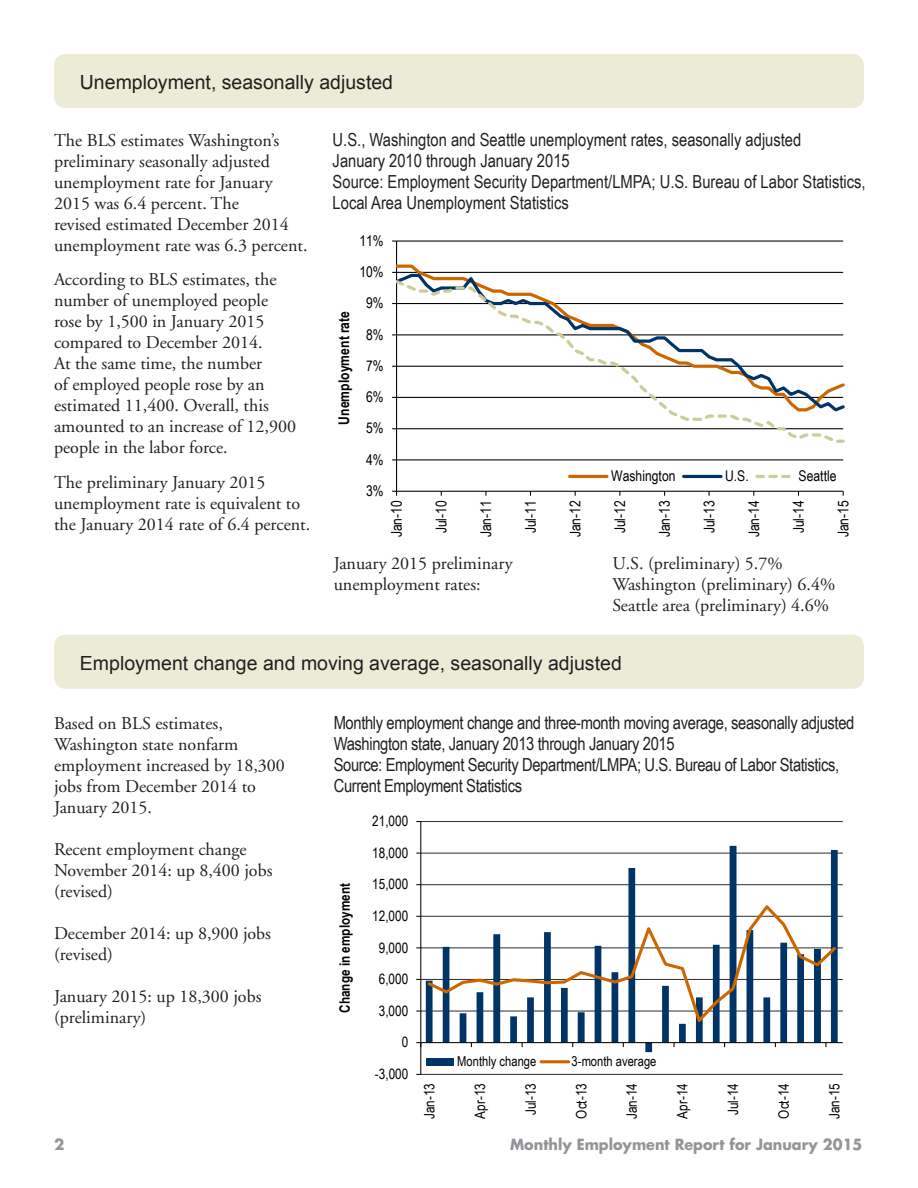
<style>
.page{position:relative;width:918px;height:1188px;background:#fff}
.page>*{position:absolute;margin:0;border:0;box-sizing:border-box;transform-origin:0 0}
.Section_Heading{font:19.5px "Arial";color:#231f20}
.Body_text{font:18px/21px "Adobe Garamond";color:#231f20}
.Body_copy{font:18px/21px "Adobe Garamond";color:#231f20}
.Figure_table_heading{font:18px/21px "Arial Narrow";letter-spacing:-.02em;color:#231f20}
.Figure_table_heading-2{font:18px/21px "Arial Narrow";color:#231f20}
.t1{font:700 15px "Futura";color:#939598;scale:.96 1}
.t2{font:700 15px "Futura";color:#939598}
.t3{font:14.85px "Arial Narrow";color:#000}
.t4{font:700 14.85px "Arial Narrow";letter-spacing:.005em;color:#000}
.t5{font:14.4px "Arial Narrow";color:#000}
.t6{font:700 14.4px "Arial Narrow";letter-spacing:.005em;color:#000}
.t7{font:13.65px "Arial Narrow";color:#000}
</style>
<div class="page">
<hr style="left:421px;top:1074px;width:422px;height:1px;background:#333">
<hr style="left:421px;top:1011px;width:422px;height:1px;background:#333">
<hr style="left:421px;top:979px;width:422px;height:1px;background:#333">
<hr style="left:421px;top:947px;width:422px;height:1px;background:#333">
<hr style="left:421px;top:916px;width:422px;height:1px;background:#333">
<hr style="left:421px;top:884px;width:422px;height:1px;background:#333">
<hr style="left:421px;top:853px;width:422px;height:1px;background:#333">
<hr style="left:421px;top:821px;width:422px;height:1px;background:#333">
<svg style="left:426px;top:846px;width:412px;height:206px"></svg>
<hr style="left:420px;top:822px;width:1px;height:252px;background:#000">
<hr style="left:421px;top:1042px;width:422px;height:1px;background:#000">
<svg style="left:416px;top:1042px;width:5px;height:5px"></svg>
<svg style="left:425px;top:902px;width:414px;height:125px"></svg>
<div style="left:427px;top:1058px;width:27px;height:7px;background:#036"></div>
<hr style="left:541px;top:1060px;width:28px;height:3px;background:#c60">
<hr style="left:397px;top:459px;width:446px;height:1px;background:#000">
<hr style="left:397px;top:241px;width:446px;height:1px;background:#000">
<hr style="left:396px;top:241px;width:1px;height:250px;background:#000">
<hr style="left:397px;top:491px;width:446px;height:1px;background:#000">
<svg style="left:397px;top:271px;width:447px;height:6px"></svg>
<svg style="left:397px;top:277px;width:447px;height:168px"></svg>
<hr style="left:570px;top:475px;width:37px;height:3px;background:#c60">
<hr style="left:684px;top:475px;width:37px;height:3px;background:#036">
<svg style="left:757px;top:475px;width:34px;height:3px"></svg>
<div style="left:54px;top:54px;width:810px;height:54px;background:#ebebd6;border-radius:12px"></div>
<div style="left:54px;top:635px;width:810px;height:54px;background:#ebebd6;border-radius:12px"></div>
<p class="Section_Heading" style="left:80px;top:69px;width:315px">Unemployment, seasonally adjusted</p>
<p class="Body_text" style="left:54px;top:130px;width:255px">The BLS estimates Washington’s preliminary seasonally adjusted unemployment rate for January<br>2015 was 6.4 percent. The<br>revised estimated December 2014 unemployment rate was 6.3 percent.</p>
<p class="Body_text" style="left:54px;top:269px;width:244px">According to BLS estimates, the number of unemployed people rose by 1,500 in January 2015 compared to December 2014.<br>At the same time, the number<br>of employed people rose by an estimated 11,400. Overall, this amounted to an increase of 12,900 people in the labor force.</p>
<p class="Body_text" style="left:54px;top:472px;width:258px">The preliminary January 2015 unemployment rate is equivalent to the January 2014 rate of 6.4 percent.</p>
<p class="Figure_table_heading-2" style="left:333px;top:128px;width:470px">U.S., Washington and Seattle unemployment rates, seasonally adjusted</p>
<p class="Figure_table_heading-2" style="left:333px;top:149px;width:239px">January 2010 through January 2015</p>
<p class="Figure_table_heading-2" style="left:333px;top:170px;width:535px">Source: Employment Security Department/LMPA; U.S. Bureau of Labor Statistics,<br>Local Area Unemployment Statistics</p>
<p class="t3" style="left:359px;top:230px;width:26px">11%</p>
<p class="t3" style="left:359px;top:261px;width:26px">10%</p>
<p class="t3" style="left:366px;top:292px;width:19px">9%</p>
<p class="t4" style="left:333px;top:425px;width:115px;rotate:-90deg">Unemployment rate</p>
<p class="t3" style="left:366px;top:324px;width:19px">8%</p>
<p class="t3" style="left:366px;top:355px;width:19px">7%</p>
<p class="t3" style="left:366px;top:386px;width:19px">6%</p>
<p class="t3" style="left:366px;top:417px;width:19px">5%</p>
<p class="t3" style="left:366px;top:449px;width:19px">4%</p>
<p class="t3" style="left:611px;top:465px;width:66px">Washington</p>
<p class="t3" style="left:725px;top:465px;width:25px">U.S.</p>
<p class="t3" style="left:799px;top:465px;width:39px">Seattle</p>
<p class="t3" style="left:366px;top:480px;width:19px">3%</p>
<p class="t3" style="left:386px;top:537px;width:39px;rotate:-90deg">Jan-10</p>
<p class="t3" style="left:430px;top:533px;width:35px;rotate:-90deg">Jul-10</p>
<p class="t3" style="left:475px;top:537px;width:39px;rotate:-90deg">Jan-11</p>
<p class="t3" style="left:520px;top:533px;width:35px;rotate:-90deg">Jul-11</p>
<p class="t3" style="left:564px;top:537px;width:39px;rotate:-90deg">Jan-12</p>
<p class="t3" style="left:609px;top:533px;width:35px;rotate:-90deg">Jul-12</p>
<p class="t3" style="left:654px;top:537px;width:39px;rotate:-90deg">Jan-13</p>
<p class="t3" style="left:698px;top:533px;width:35px;rotate:-90deg">Jul-13</p>
<p class="t3" style="left:743px;top:537px;width:39px;rotate:-90deg">Jan-14</p>
<p class="t3" style="left:788px;top:533px;width:35px;rotate:-90deg">Jul-14</p>
<p class="t3" style="left:832px;top:537px;width:39px;rotate:-90deg">Jan-15</p>
<p class="Body_text" style="left:334px;top:554px;width:180px">January 2015 preliminary unemployment rates:</p>
<p class="Body_text" style="left:612px;top:554px;width:172px">U.S. (preliminary) 5.7%</p>
<p class="Body_text" style="left:612px;top:575px;width:224px">Washington (preliminary) 6.4%</p>
<p class="Body_text" style="left:612px;top:596px;width:218px">Seattle area (preliminary) 4.6%</p>
<p class="Section_Heading" style="left:80px;top:650px;width:543px">Employment change and moving average, seasonally adjusted</p>
<p class="Body_copy" style="left:54px;top:713px;width:232px">Based on BLS estimates,<br>Washington state nonfarm employment increased by 18,300 jobs from December 2014 to<br>January 2015.</p>
<p class="Body_copy" style="left:54px;top:839px;width:194px">Recent employment change</p>
<p class="Body_copy" style="left:54px;top:860px;width:220px">November 2014: up 8,400 jobs</p>
<p class="Body_copy" style="left:54px;top:881px;width:60px">(revised)</p>
<p class="Body_copy" style="left:54px;top:923px;width:219px">December 2014: up 8,900 jobs</p>
<p class="Body_copy" style="left:54px;top:944px;width:60px">(revised)</p>
<p class="Body_copy" style="left:54px;top:986px;width:209px">January 2015: up 18,300 jobs</p>
<p class="Body_copy" style="left:54px;top:1007px;width:94px">(preliminary)</p>
<p class="Figure_table_heading" style="left:334px;top:712px;width:522px">Monthly employment change and three-month moving average, seasonally adjusted</p>
<p class="Figure_table_heading" style="left:334px;top:733px;width:342px">Washington state, January 2013 through January 2015</p>
<p class="Figure_table_heading" style="left:334px;top:754px;width:507px">Source: Employment Security Department/LMPA; U.S. Bureau of Labor Statistics,<br>Current Employment Statistics</p>
<p class="t5" style="left:372px;top:811px;width:38px">21,000</p>
<p class="t6" style="left:334px;top:1013px;width:131px;rotate:-90deg">Change in employment</p>
<p class="t5" style="left:372px;top:842px;width:38px">18,000</p>
<p class="t5" style="left:372px;top:874px;width:38px">15,000</p>
<p class="t5" style="left:372px;top:905px;width:38px">12,000</p>
<p class="t5" style="left:379px;top:937px;width:31px">9,000</p>
<p class="t5" style="left:379px;top:969px;width:31px">6,000</p>
<p class="t5" style="left:379px;top:1000px;width:31px">3,000</p>
<p class="t5" style="left:402px;top:1032px;width:8px">0</p>
<p class="t5" style="left:375px;top:1063px;width:35px">-3,000</p>
<p class="t7" style="left:457px;top:1051px;width:81px">Monthly change</p>
<p class="t7" style="left:572px;top:1051px;width:86px">3-month average</p>
<p class="t5" style="left:419px;top:1119px;width:38px;rotate:-90deg">Jan-13</p>
<p class="t5" style="left:469px;top:1119px;width:37px;rotate:-90deg">Apr-13</p>
<p class="t5" style="left:520px;top:1115px;width:34px;rotate:-90deg">Jul-13</p>
<p class="t5" style="left:571px;top:1119px;width:37px;rotate:-90deg">Oct-13</p>
<p class="t5" style="left:621px;top:1119px;width:38px;rotate:-90deg">Jan-14</p>
<p class="t5" style="left:672px;top:1119px;width:37px;rotate:-90deg">Apr-14</p>
<p class="t5" style="left:723px;top:1115px;width:34px;rotate:-90deg">Jul-14</p>
<p class="t5" style="left:773px;top:1119px;width:37px;rotate:-90deg">Oct-14</p>
<p class="t5" style="left:824px;top:1119px;width:38px;rotate:-90deg">Jan-15</p>
<p class="t2" style="left:54px;top:1135px;width:12px">2</p>
<p class="t1" style="left:510px;top:1135px;width:369px">Monthly Employment Report for January 2015</p>
</div>
